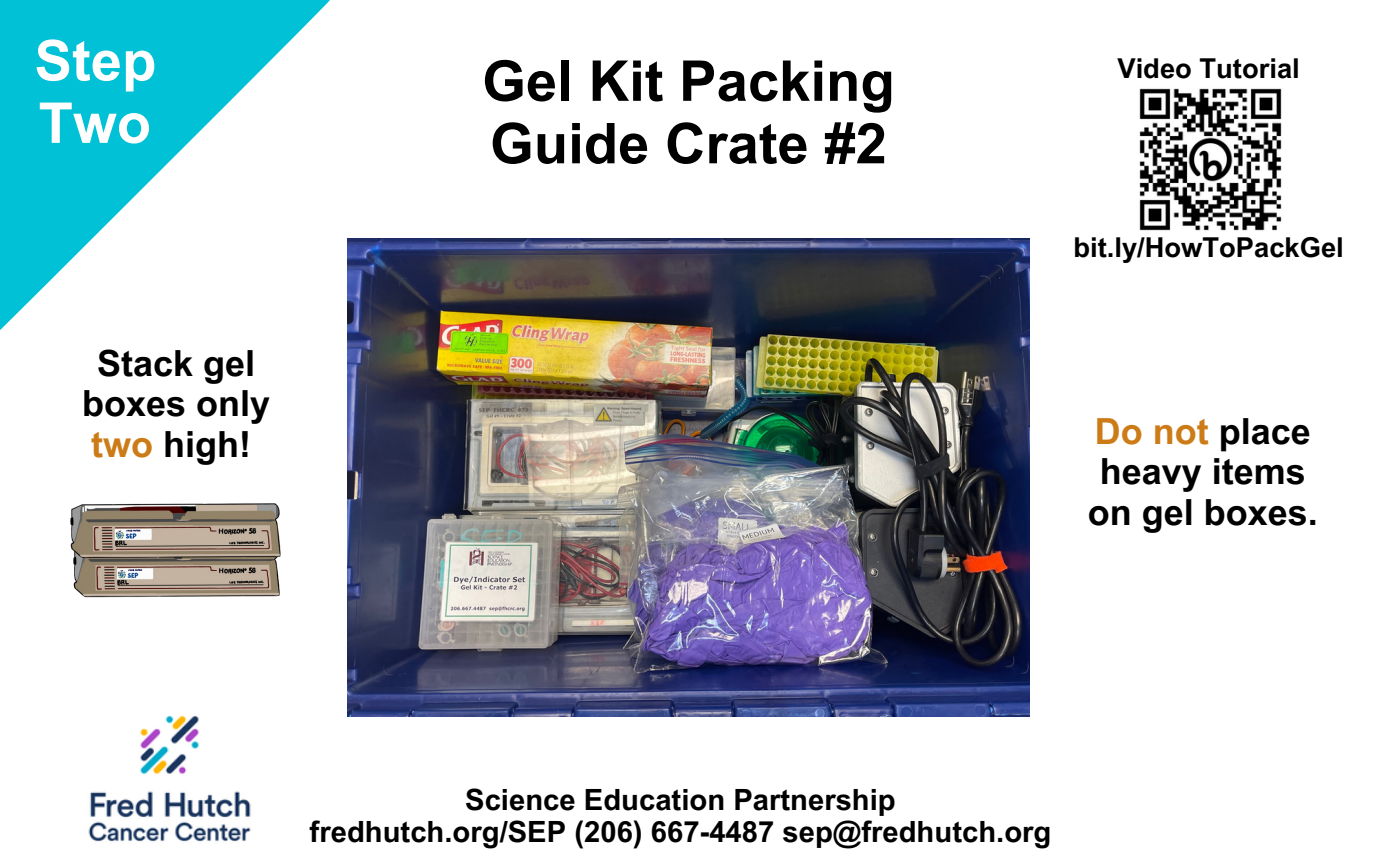
<style>
.page{position:relative;width:1377px;height:861px;background:#fff}
.page>*{position:absolute;margin:0;border:0;box-sizing:border-box;transform-origin:0 0}
.t1{font:700 56.25px/62.6px "Arial MT Pro";color:#000}
.t2{font:700 56.25px/62.6px "Arial MT Pro";color:#fff}
.t3{font:700 36px/40.5px "Arial MT Pro";color:#000;text-align:center}
.t4{font:700 29.25px/31.9px "Arial MT Pro";color:#000;text-align:center}
.t5{font:700 27.45px "Arial MT Pro";color:#000}
.s1{color:#cc7b16}
</style>
<div class="page">
<img style="left:348px;top:239px;width:682px;height:477px">
<img style="left:73px;top:565px;width:207px;height:33px">
<img style="left:70px;top:503px;width:211px;height:62px">
<svg style="left:0;top:0;width:330px;height:330px"></svg>
<svg style="left:179px;top:77px;width:21px;height:24px"></svg>
<svg style="left:152px;top:77px;width:21px;height:24px"></svg>
<svg style="left:125px;top:77px;width:21px;height:24px"></svg>
<svg style="left:98px;top:77px;width:21px;height:24px"></svg>
<svg style="left:44px;top:77px;width:27px;height:24px"></svg>
<svg style="left:21px;top:77px;width:17px;height:24px"></svg>
<svg style="left:119px;top:34px;width:52px;height:24px"></svg>
<svg style="left:95px;top:34px;width:18px;height:24px"></svg>
<svg style="left:68px;top:34px;width:21px;height:24px"></svg>
<svg style="left:52px;top:34px;width:8px;height:24px"></svg>
<img style="left:88px;top:715px;width:163px;height:127px">
<img style="left:1139px;top:88px;width:143px;height:143px">
<h1 class="t2" style="left:35px;top:36px;width:123px">Step<br>Two</h1>
<p class="t3" style="left:82px;top:347px;width:190px">Stack gel boxes only <span class="s1">two</span> high!</p>
<h1 class="t1" style="left:482px;top:57px;width:414px">Gel Kit Packing<br>Guide Crate #2</h1>
<p class="t5" style="left:1117px;top:58px;width:184px">Video Tutorial</p>
<p class="t5" style="left:1073px;top:237px;width:272px">bit.ly/HowToPackGel</p>
<p class="t3" style="left:1088px;top:415px;width:232px"><span class="s1">Do not</span> place heavy items on gel boxes.</p>
<p class="t4" style="left:310px;top:786px;width:743px">Science Education Partnership<br>fredhutch.org/SEP (206) 667-4487 sep@fredhutch.org</p>
</div>
